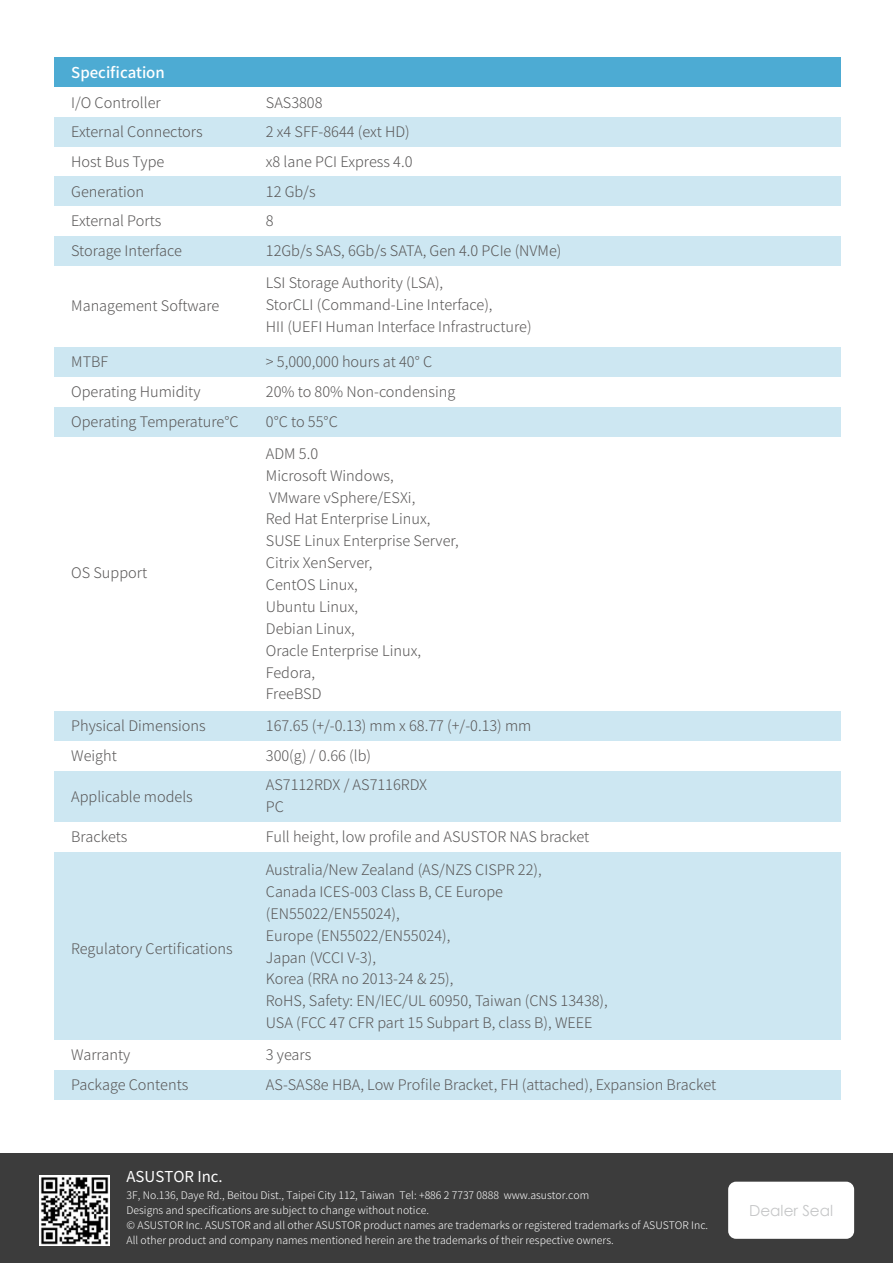
<style>
.page{position:relative;width:893px;height:1263px;background:#fff}
.page>*{position:absolute;margin:0;border:0;box-sizing:border-box;transform-origin:0 0}
.t1{font:15.15px "Century Gothic";color:#c6c7c8}
.t2{font:500 15px "Noto Sans CJ Ktc";color:#fff}
.t3{font:15px "Noto Sans CJ Ktc";color:#fff}
.t4{font:300 14.55px/21.9px "Noto Sans CJ Ktc";color:#595757}
.t5{font:300 10.5px/15px "Noto Sans CJ Ktc";color:#fff}
</style>
<div class="page">
<div style="left:0;top:1153px;width:893px;height:110px;background:#3c3c3c"></div>
<img style="left:40px;top:1175px;width:70px;height:70px">
<div style="left:728px;top:1182px;width:126px;height:57px;background:#fff;border-radius:8px"></div>
<div style="left:54px;top:117px;width:786px;height:30px;background:#cde7f2"></div>
<div style="left:54px;top:176px;width:786px;height:30px;background:#cde7f2"></div>
<div style="left:54px;top:236px;width:786px;height:29px;background:#cde7f2"></div>
<div style="left:54px;top:347px;width:786px;height:29px;background:#cde7f2"></div>
<div style="left:54px;top:407px;width:786px;height:29px;background:#cde7f2"></div>
<div style="left:54px;top:711px;width:786px;height:30px;background:#cde7f2"></div>
<div style="left:54px;top:1070px;width:786px;height:29px;background:#cde7f2"></div>
<div style="left:54px;top:771px;width:786px;height:51px;background:#cde7f2"></div>
<div style="left:54px;top:852px;width:786px;height:188px;background:#cde7f2"></div>
<div style="left:54px;top:57px;width:786px;height:30px;background:#4dabd3"></div>
<p class="t2" style="left:71px;top:64px;width:95px">Specification</p>
<p class="t4" style="left:71px;top:88px;width:133px;line-height:29.7px">I/O Controller<br>External Connectors<br>Host Bus Type<br>Generation<br>External Ports<br>Storage Interface</p>
<p class="t4" style="left:266px;top:88px;width:297px;line-height:29.7px">SAS3808<br>2 x4 SFF-8644 (ext HD)<br>x8 lane PCI Express 4.0<br>12 Gb/s<br>8<br>12Gb/s SAS, 6Gb/s SATA, Gen 4.0 PCIe (NVMe)</p>
<p class="t4" style="left:71px;top:295px;width:150px">Management Software</p>
<p class="t4" style="left:266px;top:272px;width:267px">LSI Storage Authority (LSA),<br>StorCLI (Command-Line Interface),<br>HII (UEFI Human Interface Infrastructure)</p>
<p class="t4" style="left:71px;top:351px;width:39px">MTBF</p>
<p class="t4" style="left:266px;top:351px;width:168px">&gt; 5,000,000 hours at 40° C</p>
<p class="t4" style="left:71px;top:381px;width:131px">Operating Humidity</p>
<p class="t4" style="left:266px;top:381px;width:191px">20% to 80% Non-condensing</p>
<p class="t4" style="left:71px;top:411px;width:169px">Operating Temperature°C</p>
<p class="t4" style="left:266px;top:411px;width:73px">0°C to 55°C</p>
<p class="t4" style="left:71px;top:562px;width:78px">OS Support</p>
<p class="t4" style="left:266px;top:443px;width:194px">ADM 5.0<br>Microsoft Windows,<br>VMware vSphere/ESXi,<br>Red Hat Enterprise Linux,<br>SUSE Linux Enterprise Server,<br>Citrix XenServer,<br>CentOS Linux,<br>Ubuntu Linux,<br>Debian Linux,<br>Oracle Enterprise Linux,<br>Fedora,<br>FreeBSD</p>
<p class="t4" style="left:71px;top:715px;width:136px">Physical Dimensions</p>
<p class="t4" style="left:266px;top:715px;width:267px">167.65 (+/-0.13) mm x 68.77 (+/-0.13) mm</p>
<p class="t4" style="left:71px;top:745px;width:47px">Weight</p>
<p class="t4" style="left:266px;top:745px;width:107px">300(g) / 0.66 (lb)</p>
<p class="t4" style="left:71px;top:785px;width:123px">Applicable models</p>
<p class="t4" style="left:266px;top:774px;width:163px">AS7112RDX / AS7116RDX<br>PC</p>
<p class="t4" style="left:71px;top:826px;width:58px">Brackets</p>
<p class="t4" style="left:266px;top:826px;width:325px">Full height, low profile and ASUSTOR NAS bracket</p>
<p class="t4" style="left:71px;top:938px;width:163px">Regulatory Certifications</p>
<p class="t4" style="left:266px;top:859px;width:343px">Australia/New Zealand (AS/NZS CISPR 22),<br>Canada ICES-003 Class B, CE Europe (EN55022/EN55024),<br>Europe (EN55022/EN55024),<br>Japan (VCCI V-3),<br>Korea (RRA no 2013-24 &amp; 25),<br>RoHS, Safety: EN/IEC/UL 60950, Taiwan (CNS 13438), USA (FCC 47 CFR part 15 Subpart B, class B), WEEE</p>
<p class="t4" style="left:71px;top:1044px;width:61px">Warranty</p>
<p class="t4" style="left:266px;top:1044px;width:47px">3 years</p>
<p class="t4" style="left:71px;top:1074px;width:119px">Package Contents</p>
<p class="t4" style="left:266px;top:1074px;width:452px">AS-SAS8e HBA, Low Profile Bracket, FH (attached), Expansion Bracket</p>
<p class="t3" style="left:127px;top:1168px;width:98px">ASUSTOR Inc.</p>
<p class="t5" style="left:127px;top:1188px;width:583px">3F, No.136, Daye Rd., Beitou Dist., Taipei City 112, Taiwan Tel: +886 2 7737 0888 www.asustor.com<br>Designs and specifications are subject to change without notice.<br>© ASUSTOR Inc. ASUSTOR and all other ASUSTOR product names are trademarks or registered trademarks of ASUSTOR Inc.<br>All other product and company names mentioned herein are the trademarks of their respective owners.</p>
<p class="t1" style="left:749px;top:1200px;width:86px">Dealer Seal</p>
</div>
